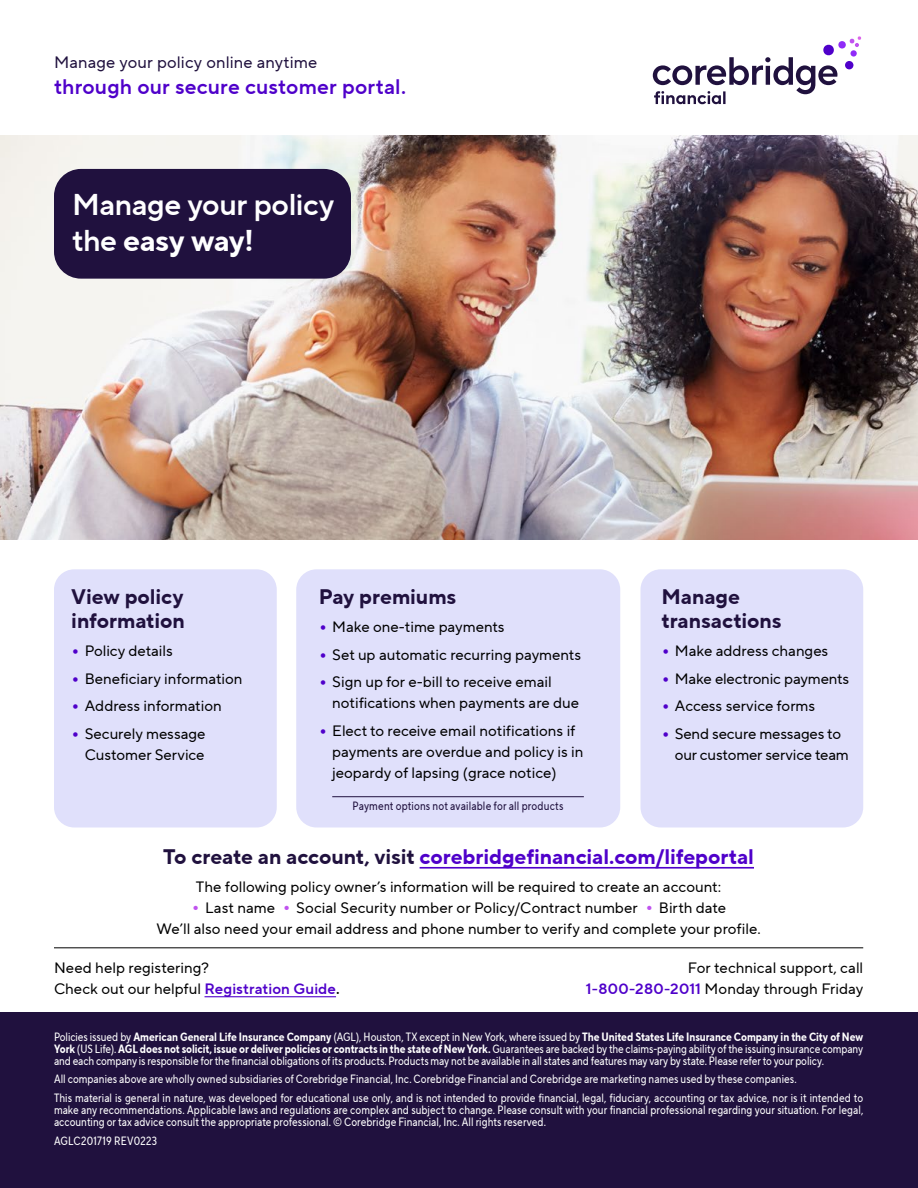
<style>
.page{position:relative;width:918px;height:1188px;background:#fff}
.page>*{position:absolute;margin:0;border:0;box-sizing:border-box;transform-origin:0 0}
.t1{font:30px "TT Norms Pro Dm Bd";letter-spacing:-.015em;color:#fff}
.t2{font:700 30px "TT Norms Pro";letter-spacing:-.015em;color:#fff}
.t3{font:700 21px "TT Norms Pro";letter-spacing:-.005em;color:#4f00ca}
.t4{font:700 21px/24px "TT Norms Pro";letter-spacing:-.005em;color:#20113e}
.t5{font:21px "TT Norms Pro Dm Bd";letter-spacing:.01em;color:#4f00ca}
.t6{font:16.5px "TT Norms Pro";letter-spacing:.01em;color:#20113e}
.t7{font:15px/21px "TT Norms Pro";color:#000}
.t8{font:12px/12px "TT Norms Pro Cond";letter-spacing:.005em;color:#fff}
.t9{font:12px "TT Norms Pro Cond";letter-spacing:.015em;color:#20113e}
.s1{font-family:"TT Norms Pro Dm Bd";font-weight:400}
.s2{font-weight:700;font-size:18px;color:#4f00ca}
.s3{color:#20113e}
.s4{font-size:21px;color:#c053ef}
.s5{font-family:"TT Norms Pro Dm Bd";color:#4f00ca}
.s6{font-family:"TT Norms Pro Dm Bd"}
.s7{font-weight:700}
</style>
<div class="page">
<img style="left:0;top:135px;width:918px;height:405px">
<div style="left:0;top:1012px;width:918px;height:176px;background:#20113e"></div>
<div style="left:54px;top:169px;width:297px;height:110px;background:#20113e;border-radius:27px"></div>
<svg style="left:653px;top:36px;width:208px;height:68px"></svg>
<div style="left:845px;top:61px;width:9px;height:9px;background:#4f00ca;border-radius:50%"></div>
<div style="left:54px;top:569px;width:223px;height:258px;background:#e0e0fb;border-radius:20px"></div>
<div style="left:296px;top:569px;width:324px;height:258px;background:#e0e0fb;border-radius:20px"></div>
<div style="left:640px;top:569px;width:223px;height:258px;background:#e0e0fb;border-radius:20px"></div>
<hr style="left:332px;top:796px;width:252px;height:1px;background:#20113e">
<hr style="left:420px;top:867px;width:334px;height:2px;background:#4f00ca">
<hr style="left:54px;top:948px;width:809px;height:1px;background:#000">
<hr style="left:205px;top:996px;width:131px;height:1px;background:#4f00ca">
<h3 class="t6" style="left:54px;top:50px;width:265px">Manage your policy online anytime</h3>
<h2 class="t5" style="left:54px;top:71px;width:354px">through our secure customer portal.</h2>
<h1 class="t1" style="left:72px;top:183px;width:264px">Manage your policy</h1>
<h1 class="t2" style="left:72px;top:218px;width:183px"><span class="s1">the</span> easy way!</h1>
<h2 class="t4" style="left:71px;top:585px;width:115px">View policy information</h2>
<p class="t7" style="left:71px;top:640px;width:103px"><span class="s2">•</span> Policy details</p>
<p class="t7" style="left:71px;top:668px;width:173px"><span class="s2">•</span> Beneficiary information</p>
<p class="t7" style="left:71px;top:696px;width:152px"><span class="s2">•</span> Address information</p>
<p class="t7" style="left:71px;top:723px;width:136px;text-align:right"><span class="s2">•</span> Securely message<br>Customer Service</p>
<h2 class="t4" style="left:319px;top:585px;width:139px">Pay premiums</h2>
<p class="t7" style="left:319px;top:616px;width:187px"><span class="s2">•</span> Make one-time payments</p>
<p class="t7" style="left:319px;top:644px;width:264px"><span class="s2">•</span> Set up automatic recurring payments</p>
<p class="t7" style="left:332px;top:672px;width:248px;text-indent:-14px"><span class="s2">•</span> Sign up for e-bill to receive email notifications when payments are due</p>
<p class="t7" style="left:332px;top:720px;width:253px;text-indent:-14px"><span class="s2">•</span> Elect to receive email notifications if payments are overdue and policy is in jeopardy of lapsing (grace notice)</p>
<p class="t9" style="left:353px;top:798px;width:212px">Payment options not available for all products</p>
<h2 class="t4" style="left:661px;top:585px;width:122px">Manage transactions</h2>
<p class="t7" style="left:661px;top:640px;width:168px"><span class="s2">•</span> Make address changes</p>
<p class="t7" style="left:661px;top:668px;width:189px"><span class="s2">•</span> Make electronic payments</p>
<p class="t7" style="left:661px;top:696px;width:155px"><span class="s2">•</span> Access service forms</p>
<p class="t7" style="left:675px;top:723px;width:176px;text-indent:-14px"><span class="s2">•</span> Send secure messages to our customer service team</p>
<h2 class="t3" style="left:163px;top:842px;width:592px"><span class="s3">To create an account, visit</span> corebridgefinancial.com/lifeportal</h2>
<p class="t7" style="left:196px;top:876px;width:527px">The following policy owner’s information will be required to create an account:</p>
<p class="t7" style="left:157px;top:897px;width:606px;text-align:center"><span class="s4">•</span> Last name <span class="s4">•</span> Social Security number or Policy/Contract number <span class="s4">•</span> Birth date<br>We’ll also need your email address and phone number to verify and complete your profile.</p>
<p class="t7" style="left:54px;top:957px;width:287px">Need help registering?<br>Check out our helpful <span class="s5">Registration Guide</span><span class="s6">.</span></p>
<p class="t7" style="left:586px;top:957px;width:279px;text-align:right">For technical support, call<br><span class="s5">1-800-280-2011</span> Monday through Friday</p>
<p class="t8" style="left:54px;top:1030px;width:811px;text-align:justify">Policies issued by <span class="s7">American General Life Insurance Company</span> (AGL), Houston, TX except in New York, where issued by <span class="s7">The United States Life Insurance Company in the City of New York</span> (US Life). <span class="s7">AGL does not solicit, issue or deliver policies or contracts in the state of New York.</span> Guarantees are backed by the claims-paying ability of the issuing insurance company and each company is responsible for the financial obligations of its products. Products may not be available in all states and features may vary by state. Please refer to your policy.</p>
<p class="t8" style="left:54px;top:1070px;width:811px;line-height:18.8px">All companies above are wholly owned subsidiaries of Corebridge Financial, Inc. Corebridge Financial and Corebridge are marketing names used by these companies.<br>This material is general in nature, was developed for educational use only, and is not intended to provide financial, legal, fiduciary, accounting or tax advice, nor is it intended to</p>
<p class="t8" style="left:54px;top:1104px;width:811px">make any recommendations. Applicable laws and regulations are complex and subject to change. Please consult with your financial professional regarding your situation. For legal, accounting or tax advice consult the appropriate professional. © Corebridge Financial, Inc. All rights reserved.</p>
<p class="t8" style="left:54px;top:1135px;width:105px">AGLC201719 REV0223</p>
</div>
